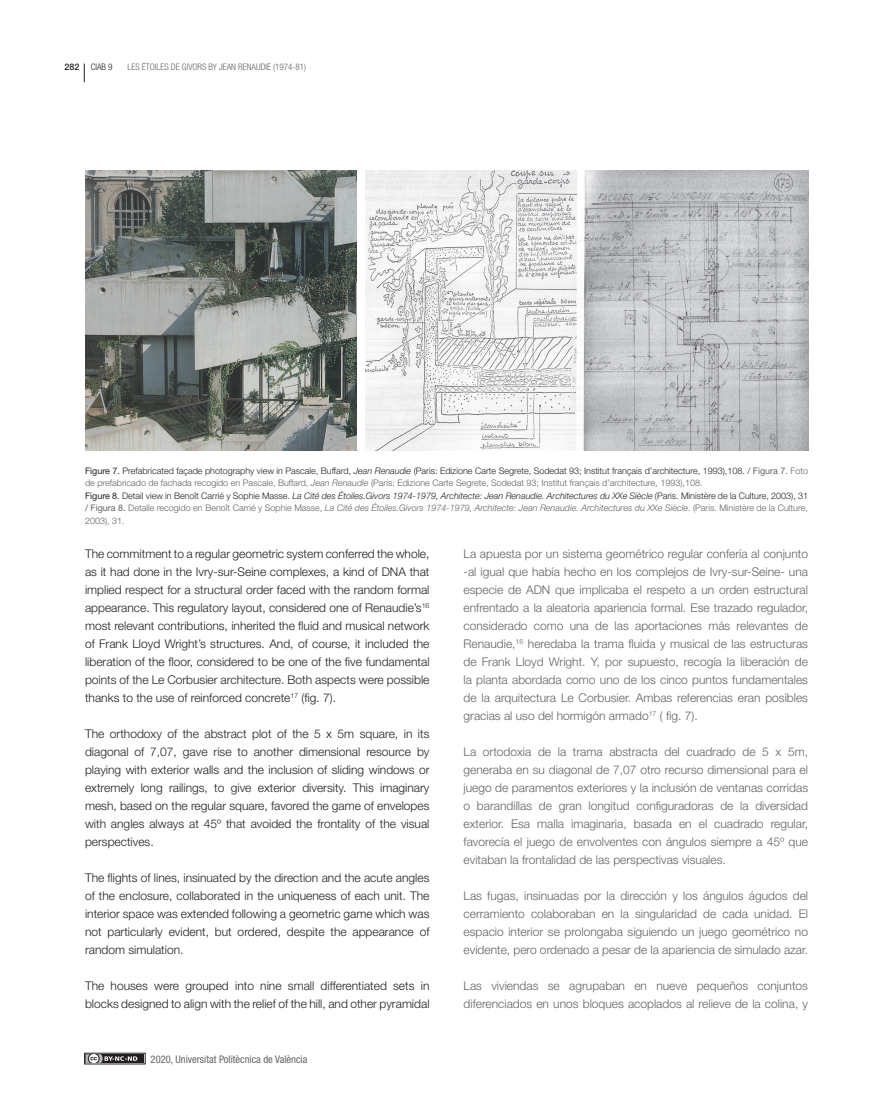
<style>
.page{position:relative;width:893px;height:1106px;background:#fff}
.page>*{position:absolute;margin:0;border:0;box-sizing:border-box;transform-origin:0 0}
.t1{font:300 12px/18px "Helvetica Neue LT Std";color:#636366;text-align:justify}
.t2{font:300 12px/18px "Helvetica Neue LT Std";color:#231f20;text-align:justify}
.t3{font:condensed 10.5px "Helvetica Neue LT Std";color:#636366}
.t4{font:300 9px/12.6px "Helvetica Neue LT Std";color:#636366}
.t5{font:300 condensed 9px "Helvetica Neue LT Std";color:#636366}
.t6{font:300 condensed 9px "Helvetica Neue LT Std";color:#231f20}
.s1{font-weight:500;font-stretch:normal}
.s2{font-weight:400;color:#231f20}
.s3{color:#231f20}
.s4{font-style:italic;color:#231f20}
.s5{font-weight:400}
.s6{font-style:italic}
</style>
<div class="page">
<div style="left:84px;top:1052px;width:62px;height:12px;border:1px solid #231f20"></div>
<div style="left:86px;top:1054px;width:58px;height:8px;background:#231f20"></div>
<svg style="left:86px;top:1054px;width:51px;height:8px"></svg>
<img style="left:85px;top:170px;width:272px;height:280px">
<img style="left:365px;top:170px;width:443px;height:280px">
<svg style="left:84px;top:64px;width:1px;height:18px"></svg>
<p class="t6" style="left:65px;top:62px;width:50px"><span class="s1">282</span> CIAB 9</p>
<p class="t5" style="left:128px;top:62px;width:180px">LES ÉTOILES DE GIVORS BY JEAN RENAUDIE (1974-81)</p>
<p class="t4" style="left:85px;top:464px;width:725px"><span class="s2">Figure 7.</span> <span class="s3">Prefabricated façade photography view in Pascale, Buffard,</span> <span class="s4">Jean Renaudie</span> <span class="s3">(Paris: Edizione Carte Segrete, Sodedat 93; Institut français d’architecture, 1993),108. /</span> <span class="s5">Figura 7.</span> Foto de prefabricado de fachada recogido en Pascale, Buffard, <span class="s6">Jean Renaudie</span> (Paris: Edizione Carte Segrete, Sodedat 93; Institut français d’architecture, 1993),108.<br><span class="s2">Figure 8.</span> <span class="s3">Detail view in Benoît Carrié y Sophie Masse.</span> <span class="s4">La Cité des Étoiles.Givors 1974-1979, Architecte: Jean Renaudie. Architectures du XXe Siècle</span> <span class="s3">(Paris. Ministère de la Culture, 2003), 31 /</span> <span class="s5">Figura 8.</span> Detalle recogido en Benoît Carrié y Sophie Masse, <span class="s6">La Cité des Étoiles.Givors 1974-1979, Architecte: Jean Renaudie. Architectures du XXe Siècle</span>. (Paris. Ministère de la Culture, 2003), 31.</p>
<p class="t2" style="left:85px;top:544px;width:346px">The commitment to a regular geometric system conferred the whole, as it had done in the Ivry-sur-Seine complexes, a kind of DNA that implied respect for a structural order faced with the random formal appearance. This regulatory layout, considered one of Renaudie’s<sup>16 </sup>most relevant contributions, inherited the fluid and musical network of Frank Lloyd Wright’s structures. And, of course, it included the liberation of the floor, considered to be one of the five fundamental points of the Le Corbusier architecture. Both aspects were possible thanks to the use of reinforced concrete<sup>17</sup> (fig. 7).</p>
<p class="t2" style="left:85px;top:724px;width:346px">The orthodoxy of the abstract plot of the 5 x 5m square, in its diagonal of 7,07, gave rise to another dimensional resource by playing with exterior walls and the inclusion of sliding windows or extremely long railings, to give exterior diversity. This imaginary mesh, based on the regular square, favored the game of envelopes with angles always at 45º that avoided the frontality of the visual perspectives.</p>
<p class="t2" style="left:85px;top:868px;width:346px">The flights of lines, insinuated by the direction and the acute angles of the enclosure, collaborated in the uniqueness of each unit. The interior space was extended following a geometric game which was not particularly evident, but ordered, despite the appearance of random simulation.</p>
<p class="t2" style="left:85px;top:976px;width:346px">The houses were grouped into nine small differentiated sets in blocks designed to align with the relief of the hill, and other pyramidal</p>
<p class="t3" style="left:151px;top:1052px;width:158px">2020, Universitat Politècnica de València</p>
<p class="t1" style="left:464px;top:544px;width:346px">La apuesta por un sistema geométrico regular confería al conjunto -al igual que había hecho en los complejos de Ivry-sur-Seine- una especie de ADN que implicaba el respeto a un orden estructural enfrentado a la aleatoria apariencia formal. Ese trazado regulador, considerado como una de las aportaciones más relevantes de Renaudie,<sup>16</sup> heredaba la trama fluida y musical de las estructuras de Frank Lloyd Wright. Y, por supuesto, recogía la liberación de la planta abordada como uno de los cinco puntos fundamentales de la arquitectura Le Corbusier. Ambas referencias eran posibles gracias al uso del hormigón armado<sup>17</sup> ( fig. 7).</p>
<p class="t1" style="left:464px;top:742px;width:346px">La ortodoxia de la trama abstracta del cuadrado de 5 x 5m, generaba en su diagonal de 7,07 otro recurso dimensional para el juego de paramentos exteriores y la inclusión de ventanas corridas o barandillas de gran longitud configuradoras de la diversidad exterior. Esa malla imaginaria, basada en el cuadrado regular, favorecía el juego de envolventes con ángulos siempre a 45º que evitaban la frontalidad de las perspectivas visuales.</p>
<p class="t1" style="left:464px;top:886px;width:346px">Las fugas, insinuadas por la dirección y los ángulos águdos del cerramiento colaboraban en la singularidad de cada unidad. El espacio interior se prolongaba siguiendo un juego geométrico no evidente, pero ordenado a pesar de la apariencia de simulado azar.</p>
<p class="t1" style="left:464px;top:976px;width:346px">Las viviendas se agrupaban en nueve pequeños conjuntos diferenciados en unos bloques acoplados al relieve de la colina, y</p>
</div>
